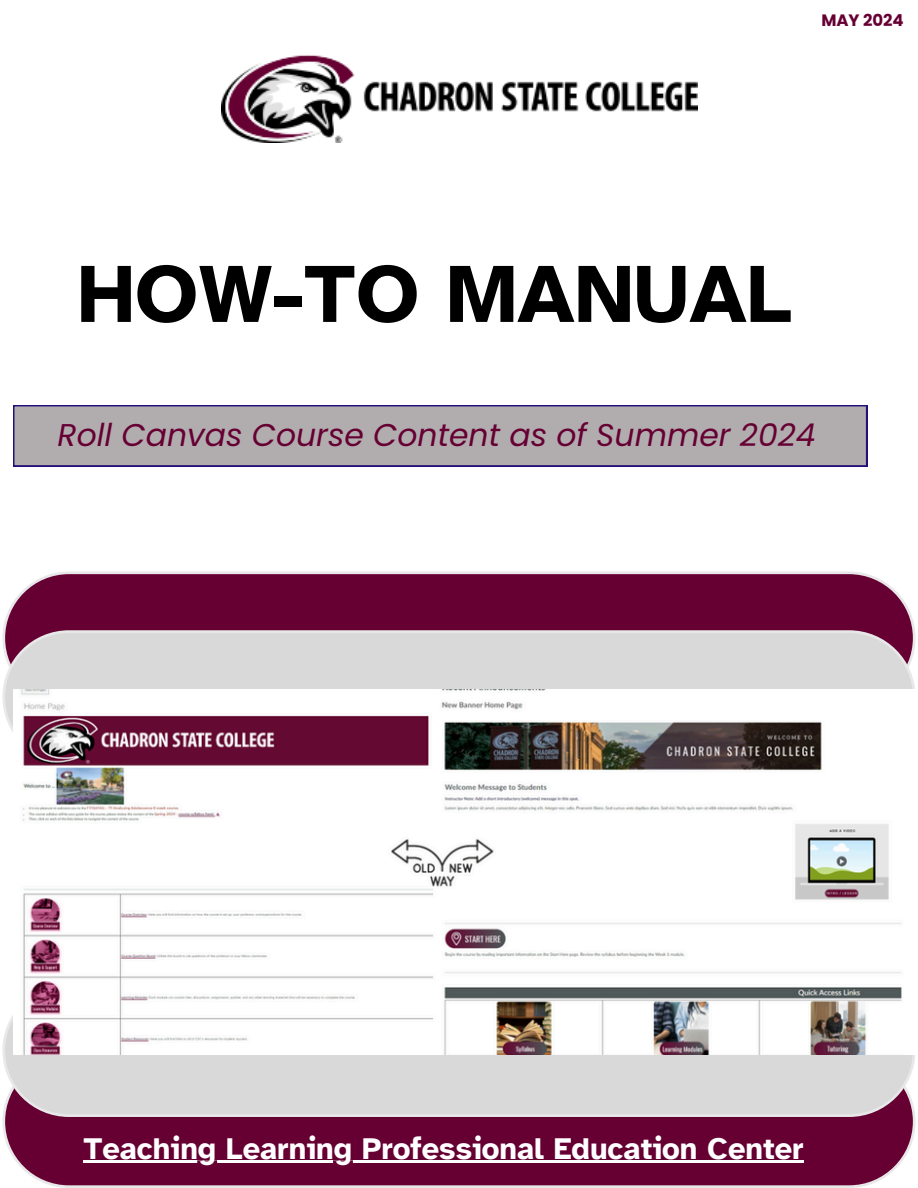
<style>
.page{position:relative;width:918px;height:1188px;background:#fff}
.page>*{position:absolute;margin:0;border:0;box-sizing:border-box;transform-origin:0 0}
.t1{font:700 83.85px "Atkinson Hyperlegible";color:#000}
.t2{font:italic 31.35px "Poppins";color:#603}
.t3{font:700 30.9px "Atkinson Hyperlegible";color:#fff}
.t4{font:700 16.5px "Poppins";color:#603}
</style>
<div class="page">
<div style="left:13px;top:405px;width:854px;height:61px;background:#b1adaf"></div>
<div style="left:4px;top:1056px;width:910px;height:131px;background:#603;border-radius:65px"></div>
<div style="left:2px;top:1055px;width:914px;height:133px;border:3px solid #e8e8e8;border-radius:65px"></div>
<div style="left:4px;top:985px;width:910px;height:131px;background:#d9d9d9;border-radius:65px"></div>
<div style="left:2px;top:984px;width:914px;height:133px;border:3px solid #e8e8e8;border-radius:65px"></div>
<div style="left:4px;top:573px;width:910px;height:130px;background:#603;border-radius:65px"></div>
<div style="left:2px;top:571px;width:914px;height:133px;border:3px solid #e8e8e8;border-radius:65px"></div>
<div style="left:4px;top:632px;width:910px;height:130px;background:#d9d9d9;border-radius:65px"></div>
<div style="left:2px;top:630px;width:914px;height:133px;border:3px solid #e8e8e8;border-radius:65px"></div>
<img style="left:13px;top:690px;width:903px;height:364px">
<img style="left:221px;top:55px;width:476px;height:88px">
<hr style="left:83px;top:1161px;width:721px;height:2px;background:#fff">
<p class="t4" style="left:821px;top:9px;width:84px">MAY 2024</p>
<h3 class="t1" style="left:78px;top:242px;width:716px">HOW-TO MANUAL</h3>
<h1 class="t2" style="left:58px;top:413px;width:759px">Roll Canvas Course Content as of Summer 2024</h1>
<p class="t3" style="left:83px;top:1129px;width:722px">Teaching Learning Professional Education Center</p>
</div>
